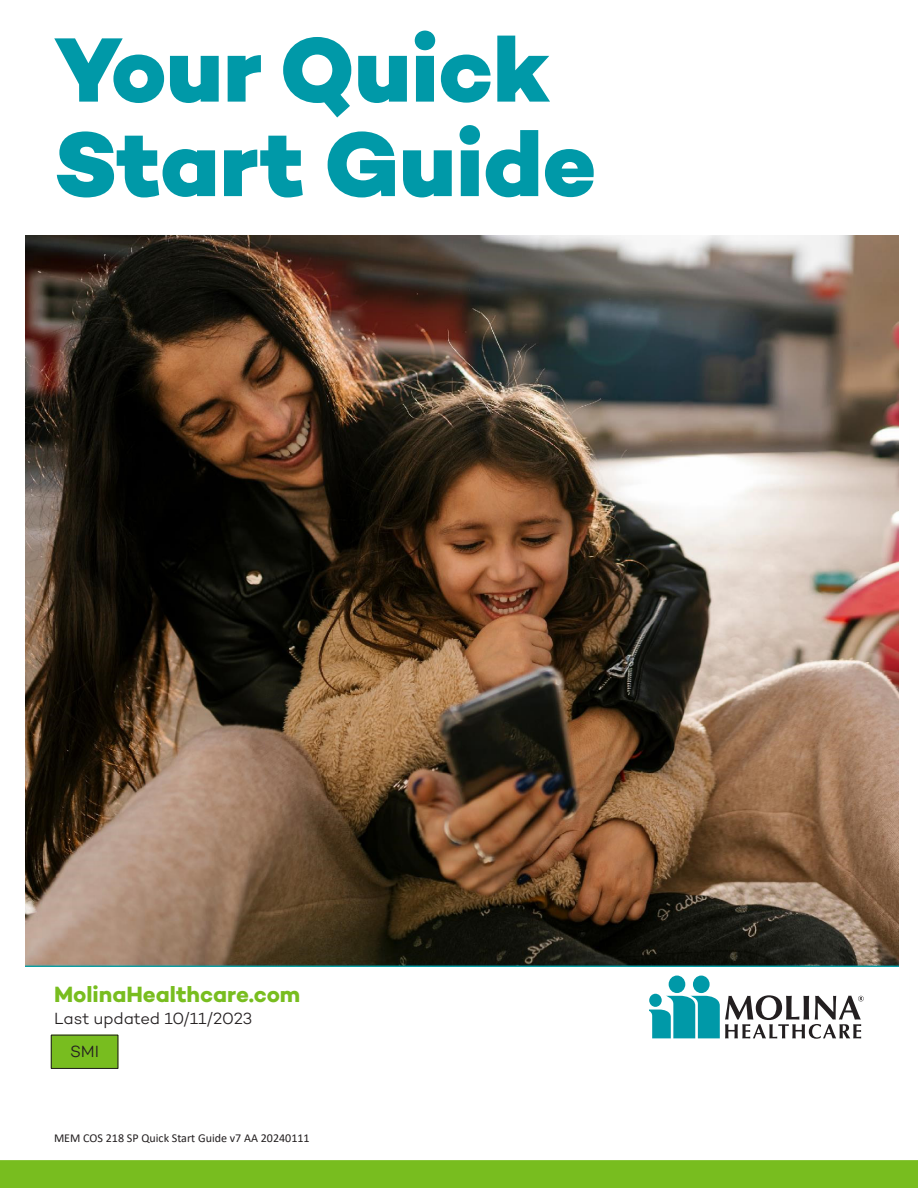
<style>
.page{position:relative;width:918px;height:1188px;background:#fff}
.page>*{position:absolute;margin:0;border:0;box-sizing:border-box;transform-origin:0 0}
.t1{font:800 93px/94.5px "Campton";color:#0099a8}
.t2{font:700 22.5px "Campton";color:#78bd1f}
.t3{font:300 16.5px "Campton";letter-spacing:-.005em;color:#231f20}
.t4{font:12px "Calibri";color:#231f20}
</style>
<div class="page">
<div style="left:51px;top:1035px;width:67px;height:33px;background:#78bd1f"></div>
<div style="left:51px;top:1035px;width:67px;height:34px;border:1px solid #231f20"></div>
<img style="left:26px;top:236px;width:872px;height:730px">
<div style="left:693px;top:976px;width:17px;height:17px;background:#0099a8;border-radius:50%"></div>
<div style="left:669px;top:976px;width:16px;height:17px;background:#0099a8;border-radius:50%"></div>
<svg style="left:649px;top:995px;width:215px;height:44px"></svg>
<div style="left:649px;top:994px;width:13px;height:13px;background:#0099a8;border-radius:50%"></div>
<div style="left:0;top:1162px;width:918px;height:26px;background:#78bd1f"></div>
<hr style="left:0;top:1160px;width:918px;height:2px;background:#78bd1f">
<h1 class="t1" style="left:54px;top:23px;width:544px">Your Quick<br>Start Guide</h1>
<p class="t2" style="left:54px;top:979px;width:248px">MolinaHealthcare.com</p>
<p class="t3" style="left:54px;top:1008px;width:200px">Last updated 10/11/2023</p>
<p class="t3" style="left:70px;top:1042px;width:31px">SMI</p>
<p class="t4" style="left:54px;top:1129px;width:257px">MEM COS 218 SP Quick Start Guide v7 AA 20240111</p>
</div>
